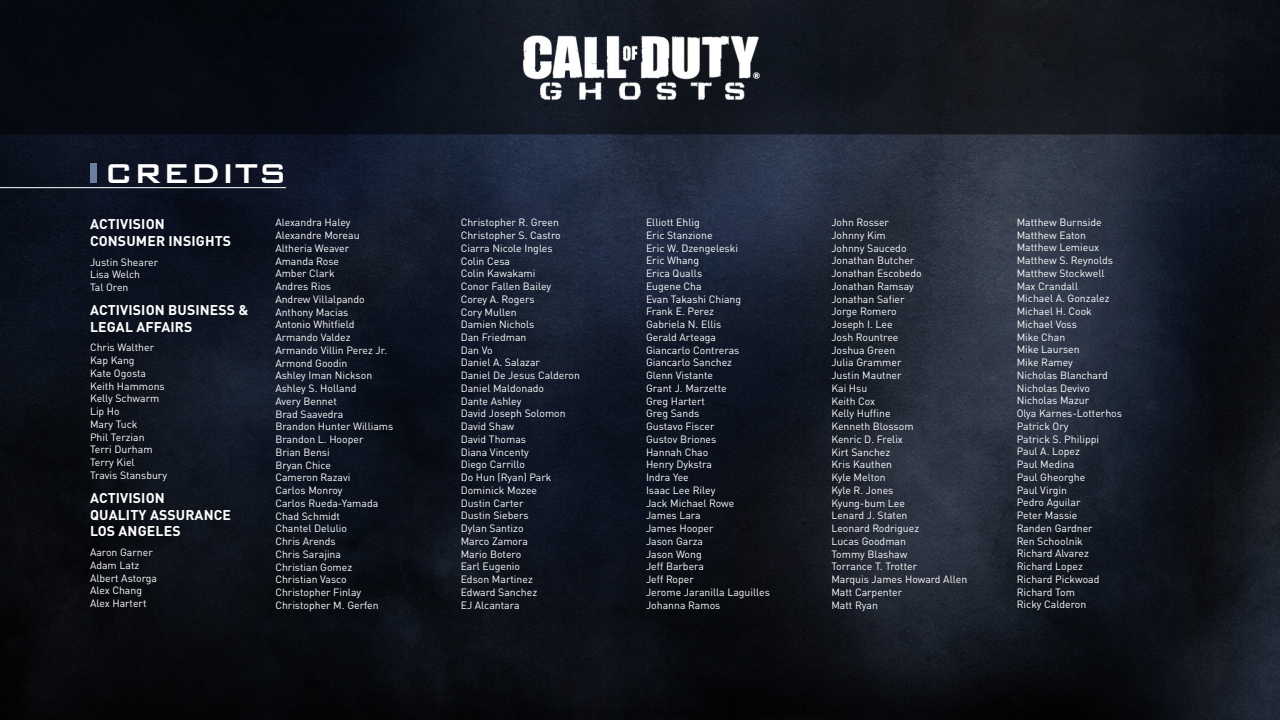
<style>
.page{position:relative;width:1280px;height:720px;background:#fff}
.page>*{position:absolute;margin:0;border:0;box-sizing:border-box;transform-origin:0 0}
.t1{font:500 36.5px "Bank Gothic BT";color:#fff}
.t2{font:700 14px/16.8px "DINOT";letter-spacing:.01em;color:#fff}
.t3{font:10.5px/12.7px "DINOT";color:#fff}
</style>
<div class="page">
<img style="left:0;top:0;width:1280px;height:720px">
<div style="left:90px;top:164px;width:6px;height:19px;background:#6b7f9f"></div>
<hr style="left:0;top:187px;width:286px;height:1px;background:#fff">
<h1 class="t1" style="left:104px;top:153px;width:185px">CREDITS</h1>
<h2 class="t2" style="left:90px;top:215px;width:143px">ACTIVISION<br>CONSUMER INSIGHTS</h2>
<p class="t3" style="left:90px;top:255px;width:70px">Justin Shearer<br>Lisa Welch<br>Tal Oren</p>
<h2 class="t2" style="left:90px;top:301px;width:160px">ACTIVISION BUSINESS &amp;<br>LEGAL AFFAIRS</h2>
<p class="t3" style="left:90px;top:341px;width:79px">Chris Walther<br>Kap Kang<br>Kate Ogosta<br>Keith Hammons<br>Kelly Schwarm<br>Lip Ho<br>Mary Tuck<br>Phil Terzian<br>Terri Durham<br>Terry Kiel<br>Travis Stansbury</p>
<h2 class="t2" style="left:90px;top:489px;width:143px">ACTIVISION<br>QUALITY ASSURANCE<br>LOS ANGELES</h2>
<p class="t3" style="left:90px;top:546px;width:69px">Aaron Garner<br>Adam Latz<br>Albert Astorga<br>Alex Chang<br>Alex Hartert</p>
<p class="t3" style="left:275px;top:216px;width:120px">Alexandra Haley<br>Alexandre Moreau<br>Altheria Weaver<br>Amanda Rose<br>Amber Clark<br>Andres Rios<br>Andrew Villalpando<br>Anthony Macias<br>Antonio Whitfield<br>Armando Valdez<br>Armando Villin Perez Jr.<br>Armond Goodin<br>Ashley Iman Nickson<br>Ashley S. Holland<br>Avery Bennet<br>Brad Saavedra<br>Brandon Hunter Williams<br>Brandon L. Hooper<br>Brian Bensi<br>Bryan Chice<br>Cameron Razavi<br>Carlos Monroy<br>Carlos Rueda-Yamada<br>Chad Schmidt<br>Chantel Delulio<br>Chris Arends<br>Chris Sarajina<br>Christian Gomez<br>Christian Vasco<br>Christopher Finlay<br>Christopher M. Gerfen</p>
<p class="t3" style="left:461px;top:216px;width:121px">Christopher R. Green<br>Christopher S. Castro<br>Ciarra Nicole Ingles<br>Colin Cesa<br>Colin Kawakami<br>Conor Fallen Bailey<br>Corey A. Rogers<br>Cory Mullen<br>Damien Nichols<br>Dan Friedman<br>Dan Vo<br>Daniel A. Salazar<br>Daniel De Jesus Calderon<br>Daniel Maldonado<br>Dante Ashley<br>David Joseph Solomon<br>David Shaw<br>David Thomas<br>Diana Vincenty<br>Diego Carrillo<br>Do Hun (Ryan) Park<br>Dominick Mozee<br>Dustin Carter<br>Dustin Siebers<br>Dylan Santizo<br>Marco Zamora<br>Mario Botero<br>Earl Eugenio<br>Edson Martinez<br>Edward Sanchez<br>EJ Alcantara</p>
<p class="t3" style="left:646px;top:216px;width:126px">Elliott Ehlig<br>Eric Stanzione<br>Eric W. Dzengeleski<br>Eric Whang<br>Erica Qualls<br>Eugene Cha<br>Evan Takashi Chiang<br>Frank E. Perez<br>Gabriela N. Ellis<br>Gerald Arteaga<br>Giancarlo Contreras<br>Giancarlo Sanchez<br>Glenn Vistante<br>Grant J. Marzette<br>Greg Hartert<br>Greg Sands<br>Gustavo Fiscer<br>Gustov Briones<br>Hannah Chao<br>Henry Dykstra<br>Indra Yee<br>Isaac Lee Riley<br>Jack Michael Rowe<br>James Lara<br>James Hooper<br>Jason Garza<br>Jason Wong<br>Jeff Barbera<br>Jeff Roper<br>Jerome Jaranilla Laguilles<br>Johanna Ramos</p>
<p class="t3" style="left:831px;top:216px;width:137px">John Rosser<br>Johnny Kim<br>Johnny Saucedo<br>Jonathan Butcher<br>Jonathan Escobedo<br>Jonathan Ramsay<br>Jonathan Safier<br>Jorge Romero<br>Joseph I. Lee<br>Josh Rountree<br>Joshua Green<br>Julia Grammer<br>Justin Mautner<br>Kai Hsu<br>Keith Cox<br>Kelly Huffine<br>Kenneth Blossom<br>Kenric D. Frelix<br>Kirt Sanchez<br>Kris Kauthen<br>Kyle Melton<br>Kyle R. Jones<br>Kyung-bum Lee<br>Lenard J. Staten<br>Leonard Rodriguez<br>Lucas Goodman<br>Tommy Blashaw<br>Torrance T. Trotter<br>Marquis James Howard Allen<br>Matt Carpenter<br>Matt Ryan</p>
<p class="t3" style="left:1017px;top:216px;width:107px">Matthew Burnside<br>Matthew Eaton<br>Matthew Lemieux<br>Matthew S. Reynolds<br>Matthew Stockwell<br>Max Crandall<br>Michael A. Gonzalez<br>Michael H. Cook<br>Michael Voss<br>Mike Chan<br>Mike Laursen<br>Mike Ramey<br>Nicholas Blanchard<br>Nicholas Devivo<br>Nicholas Mazur<br>Olya Karnes-Lotterhos<br>Patrick Ory<br>Patrick S. Philippi<br>Paul A. Lopez<br>Paul Medina<br>Paul Gheorghe<br>Paul Virgin<br>Pedro Aguilar<br>Peter Massie<br>Randen Gardner<br>Ren Schoolnik<br>Richard Alvarez<br>Richard Lopez<br>Richard Pickwoad<br>Richard Tom<br>Ricky Calderon</p>
</div>
